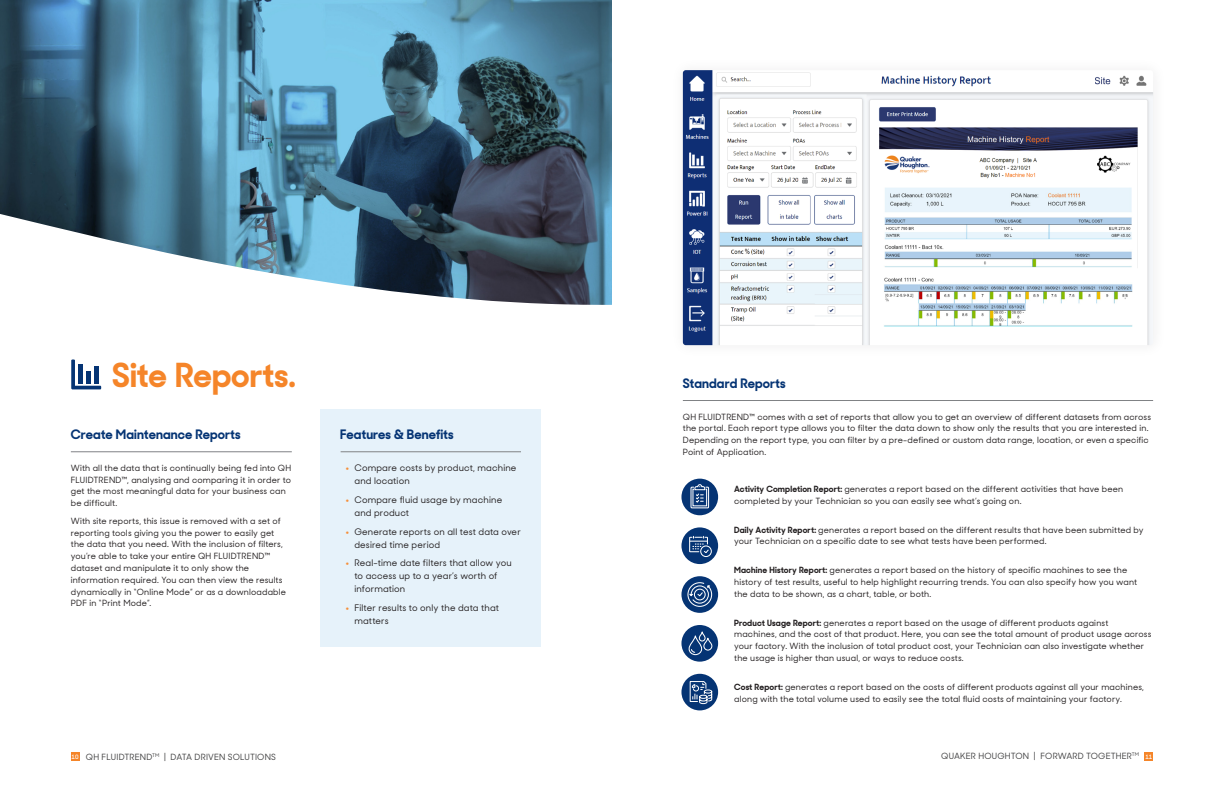
<style>
.page{position:relative;width:1224px;height:792px;background:#fff}
.page>*{position:absolute;margin:0;border:0;box-sizing:border-box;transform-origin:0 0}
.t1{font:700 33px "Sharp Sans Display No 2";color:#f58529}
.t2{font:700 13px "Sharp Sans Display No 2";letter-spacing:.005em;color:#053474}
.t3{font:500 9px/13px "Sharp Sans Display No 2";letter-spacing:.015em;color:#231f20}
.t4{font:500 8.5px/11.8px "Sharp Sans Display No 2";letter-spacing:.02em;color:#231f20}
.t5{font:500 8.5px "Sharp Sans Display No 2";letter-spacing:.02em;color:#3e3e3f}
.t6{font:600 6px "Sharp Sans Display No 2";color:#fff}
.s1{font-weight:800;color:#f6903b}
.s2{font-weight:700}
</style>
<div class="page">
<img style="left:0;top:0;width:612px;height:208px">
<svg style="left:0;top:208px;width:612px;height:97px"></svg>
<hr style="left:71px;top:452px;width:221px;height:1px;background:#808285">
<svg style="left:71px;top:359px;width:30px;height:30px"></svg>
<div style="left:78px;top:364px;width:5px;height:20px;background:#053474"></div>
<div style="left:86px;top:372px;width:5px;height:12px;background:#053474"></div>
<hr style="left:94px;top:367px;width:4px;height:17px;background:#053474">
<img style="left:683px;top:70px;width:470px;height:275px">
<hr style="left:683px;top:400px;width:470px;height:1px;background:#808285">
<div style="left:681px;top:479px;width:37px;height:36px;background:#053474;border-radius:50%"></div>
<svg style="left:690px;top:484px;width:20px;height:25px"></svg>
<div style="left:681px;top:527px;width:37px;height:37px;background:#053474;border-radius:50%"></div>
<svg style="left:689px;top:536px;width:23px;height:21px"></svg>
<div style="left:681px;top:625px;width:37px;height:37px;background:#053474;border-radius:50%"></div>
<svg style="left:688px;top:628px;width:25px;height:28px"></svg>
<div style="left:1010px;top:75px;width:85px;height:14px;background:#fff"></div>
<div style="left:681px;top:674px;width:37px;height:36px;background:#053474;border-radius:50%"></div>
<svg style="left:689px;top:681px;width:24px;height:23px"></svg>
<div style="left:681px;top:576px;width:37px;height:37px;background:#053474;border-radius:50%"></div>
<svg style="left:687px;top:582px;width:26px;height:25px"></svg>
<div style="left:320px;top:409px;width:221px;height:237px;background:#e6f2fa"></div>
<hr style="left:341px;top:452px;width:180px;height:1px;background:#808285">
<div style="left:71px;top:752px;width:8px;height:9px;background:#f58529"></div>
<div style="left:1145px;top:752px;width:8px;height:9px;background:#f58529"></div>
<p class="t1" style="left:112px;top:347px;width:185px">Site Reports.</p>
<p class="t2" style="left:71px;top:423px;width:171px">Create Maintenance Reports</p>
<p class="t4" style="left:71px;top:461px;width:222px">With all the data that is continually being fed into QH FLUIDTREND™, analysing and comparing it in order to get the most meaningful data for your business can be difficult.</p>
<p class="t4" style="left:71px;top:514px;width:217px">With site reports, this issue is removed with a set of reporting tools giving you the power to easily get the data that you need. With the inclusion of filters, you’re able to take your entire QH FLUIDTREND™ dataset and manipulate it to only show the information required. You can then view the results dynamically in “Online Mode” or as a downloadable PDF in “Print Mode”.</p>
<p class="t2" style="left:340px;top:424px;width:115px">Features &amp; Benefits</p>
<p class="t3" style="left:354px;top:461px;width:164px;text-indent:-9px"><span class="s1">•</span> Compare costs by product, machine and location</p>
<p class="t3" style="left:354px;top:492px;width:149px;text-indent:-9px"><span class="s1">•</span> Compare fluid usage by machine and product</p>
<p class="t3" style="left:354px;top:524px;width:168px;text-indent:-9px"><span class="s1">•</span> Generate reports on all test data over desired time period</p>
<p class="t3" style="left:354px;top:556px;width:159px;text-indent:-9px"><span class="s1">•</span> Real-time date filters that allow you to access up to a year’s worth of information</p>
<p class="t3" style="left:354px;top:600px;width:146px;text-indent:-9px"><span class="s1">•</span> Filter results to only the data that matters</p>
<p class="t2" style="left:683px;top:372px;width:104px">Standard Reports</p>
<p class="t4" style="left:683px;top:410px;width:470px">QH FLUIDTREND™ comes with a set of reports that allow you to get an overview of different datasets from across the portal. Each report type allows you to filter the data down to show only the results that you are interested in.<br>Depending on the report type, you can filter by a pre-defined or custom data range, location, or even a specific Point of Application.</p>
<p class="t4" style="left:734px;top:482px;width:390px"><span class="s2">Activity Completion Report:</span> generates a report based on the different activities that have been completed by your Technician so you can easily see what’s going on.</p>
<p class="t4" style="left:734px;top:523px;width:411px"><span class="s2">Daily Activity Report:</span> generates a report based on the different results that have been submitted by your Technician on a specific date to see what tests have been performed.</p>
<p class="t4" style="left:734px;top:563px;width:405px"><span class="s2">Machine History Report:</span> generates a report based on the history of specific machines to see the history of test results, useful to help highlight recurring trends. You can also specify how you want the data to be shown, as a chart, table, or both.</p>
<p class="t4" style="left:734px;top:616px;width:419px"><span class="s2">Product Usage Report:</span> generates a report based on the usage of different products against machines, and the cost of that product. Here, you can see the total amount of product usage across your factory. With the inclusion of total product cost, your Technician can also investigate whether the usage is higher than usual, or ways to reduce costs.</p>
<p class="t4" style="left:734px;top:680px;width:411px"><span class="s2">Cost Report:</span> generates a report based on the costs of different products against all your machines, along with the total volume used to easily see the total fluid costs of maintaining your factory.</p>
<p class="t6" style="left:72px;top:752px;width:9px">10</p>
<p class="t5" style="left:941px;top:749px;width:199px">QUAKER HOUGHTON | FORWARD TOGETHER<sup>TM</sup></p>
<p class="t5" style="left:86px;top:749px;width:192px">QH FLUIDTREND<sup>TM</sup> | DATA DRIVEN SOLUTIONS</p>
<p class="t6" style="left:1145px;top:752px;width:9px">11</p>
</div>
